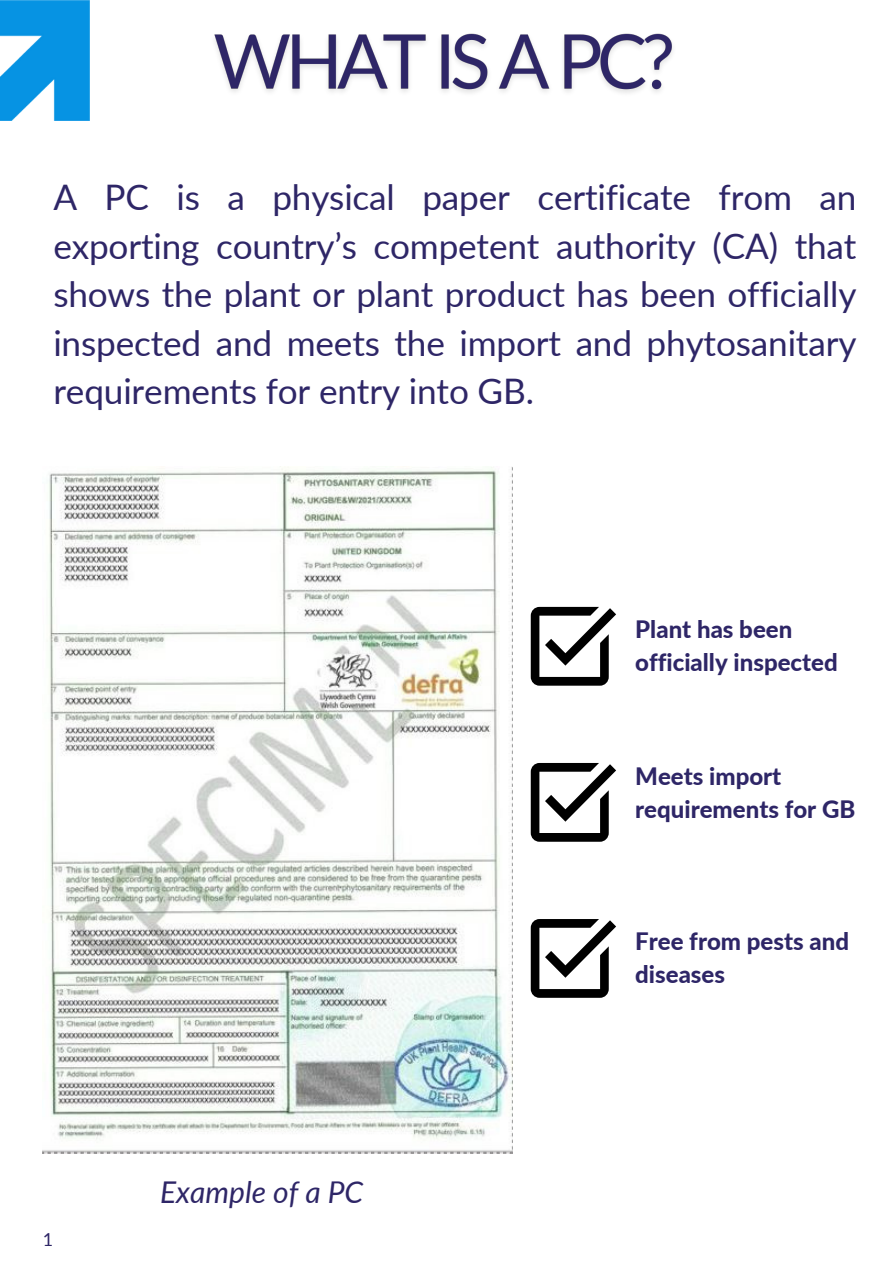
<style>
.page{position:relative;width:893px;height:1264px;background:#fff}
.page>*{position:absolute;margin:0;border:0;box-sizing:border-box;transform-origin:0 0}
.t1{font:35.25px/48.3px "Lato";letter-spacing:-.005em;color:#2e2667;text-align:justify}
.t2{font:italic 30px "Lato";color:#2e2667}
.t3{font:800 24px "Lato";color:#2e2667}
.t4{font:18px "Lato";color:#2e2667}
</style>
<div class="page">
<img style="left:0;top:0;width:89px;height:120px">
<img style="left:43px;top:466px;width:469px;height:687px">
<svg style="left:530px;top:607px;width:86px;height:78px"></svg>
<svg style="left:530px;top:763px;width:86px;height:78px"></svg>
<svg style="left:530px;top:919px;width:86px;height:78px"></svg>
<img style="left:214px;top:33px;width:459px;height:60px">
<p class="t1" style="left:53px;top:172px;width:804px">A PC is a physical paper certificate from an exporting country’s competent authority (CA) that shows the plant or plant product has been officially inspected and meets the import and phytosanitary requirements for entry into GB.</p>
<p class="t3" style="left:635px;top:614px;width:159px">Plant has been</p>
<p class="t3" style="left:635px;top:647px;width:204px">officially inspected</p>
<p class="t3" style="left:635px;top:761px;width:148px">Meets import</p>
<p class="t3" style="left:635px;top:794px;width:221px">requirements for GB</p>
<p class="t4" style="left:43px;top:1228px;width:12px">1</p>
<p class="t2" style="left:160px;top:1172px;width:205px">Example of a PC</p>
<p class="t3" style="left:635px;top:926px;width:215px">Free from pests and</p>
<p class="t3" style="left:635px;top:959px;width:91px">diseases</p>
</div>
